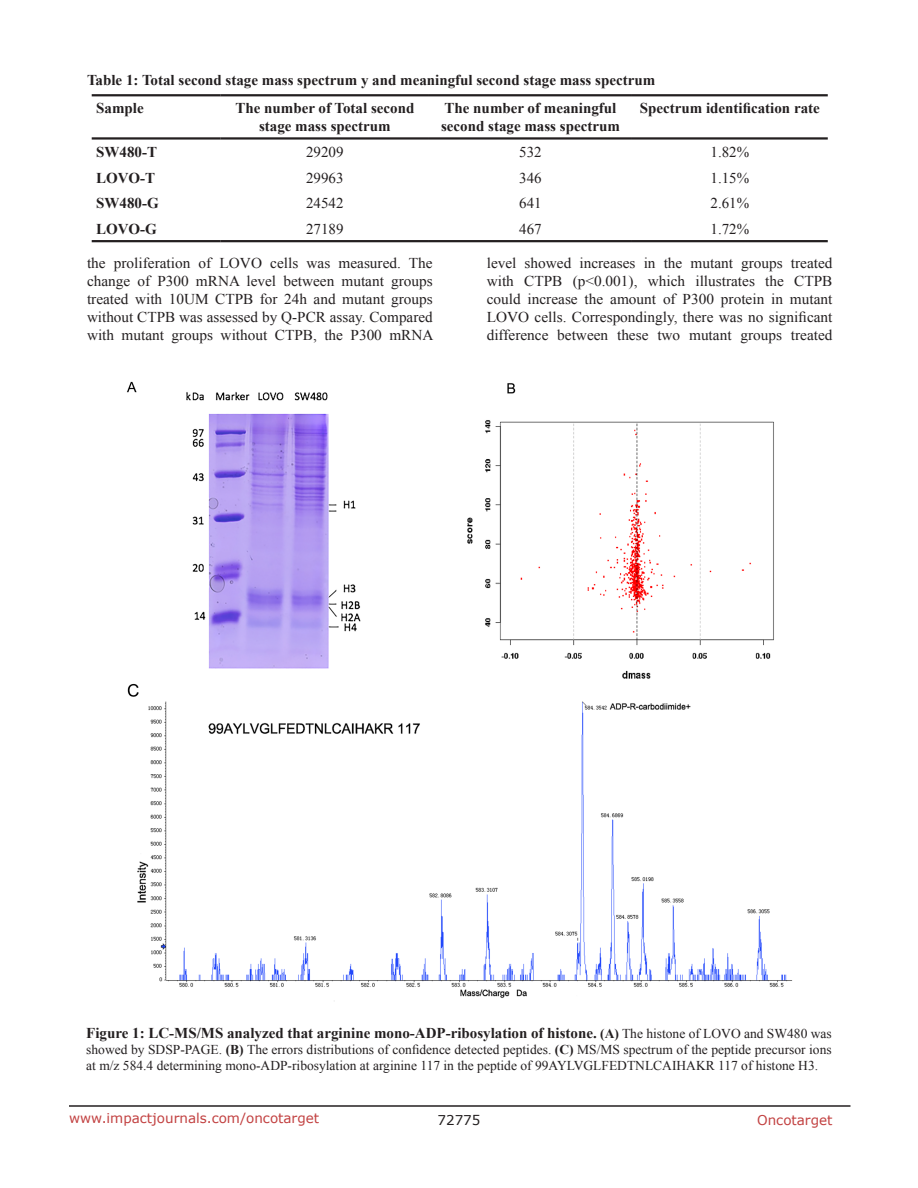
<style>
.page{position:relative;width:918px;height:1188px;background:#fff}
.page>*{position:absolute;margin:0;border:0;box-sizing:border-box;transform-origin:0 0}
.BodyText{font:15px/18px "Times New Roman";color:#231f20;text-align:justify}
.Table_head_centre{font:700 15px/18px "Times New Roman";color:#231f20;text-align:center}
.figuretext{font:700 15px "Times New Roman";color:#231f20}
.Table_head{font:700 15px "Times New Roman";color:#231f20}
.TableText1_Center{font:15px "Times New Roman";color:#231f20}
.TableText1{font:700 15px "Times New Roman";color:#231f20}
.figuretext-2{font:13.5px/16.2px "Times New Roman";color:#231f20}
.t1{font:13.5px "Verdana";color:#c24141}
.t2{font:13.5px "Verdana";color:#231f20}
.s1{font-size:13.5px}
.s2{font-weight:400;font-size:13.5px}
.s3{font-weight:700}
</style>
<div class="page">
<hr style="left:69px;top:1105px;width:781px;height:2px;background:#231f20">
<img style="left:127px;top:381px;width:666px;height:620px">
<svg style="left:92px;top:96px;width:736px;height:1px"></svg>
<hr style="left:92px;top:94px;width:129px;height:2px;background:#231f20">
<hr style="left:221px;top:94px;width:208px;height:2px;background:#231f20">
<hr style="left:429px;top:94px;width:203px;height:2px;background:#231f20">
<hr style="left:632px;top:94px;width:196px;height:2px;background:#231f20">
<hr style="left:92px;top:137px;width:129px;height:3px;background:#231f20">
<hr style="left:221px;top:137px;width:208px;height:3px;background:#231f20">
<hr style="left:429px;top:137px;width:203px;height:3px;background:#231f20">
<hr style="left:632px;top:137px;width:196px;height:3px;background:#231f20">
<hr style="left:92px;top:240px;width:129px;height:2px;background:#231f20">
<hr style="left:221px;top:240px;width:208px;height:2px;background:#231f20">
<hr style="left:429px;top:240px;width:203px;height:2px;background:#231f20">
<hr style="left:632px;top:240px;width:196px;height:2px;background:#231f20">
<p class="Table_head" style="left:87px;top:70px;width:570px">Table 1: Total second stage mass spectrum y and meaningful second stage mass spectrum</p>
<p class="Table_head_centre" style="left:96px;top:99px;width:49px">Sample</p>
<p class="Table_head_centre" style="left:235px;top:99px;width:180px">The number of Total second stage mass spectrum</p>
<p class="Table_head_centre" style="left:441px;top:99px;width:180px;text-align:left">The number of meaningful second stage mass spectrum</p>
<p class="Table_head_centre" style="left:640px;top:99px;width:181px">Spectrum identification rate</p>
<p class="TableText1" style="left:96px;top:142px;width:62px">SW480-T</p>
<p class="TableText1_Center" style="left:306px;top:142px;width:39px">29209</p>
<p class="TableText1_Center" style="left:519px;top:142px;width:24px">532</p>
<p class="TableText1_Center" style="left:711px;top:142px;width:40px">1.82%</p>
<p class="TableText1" style="left:96px;top:167px;width:60px">LOVO-T</p>
<p class="TableText1_Center" style="left:306px;top:168px;width:39px">29963</p>
<p class="TableText1_Center" style="left:519px;top:168px;width:24px">346</p>
<p class="TableText1_Center" style="left:711px;top:168px;width:40px">1.15%</p>
<p class="TableText1" style="left:96px;top:193px;width:64px">SW480-G</p>
<p class="TableText1_Center" style="left:306px;top:193px;width:39px">24542</p>
<p class="TableText1_Center" style="left:519px;top:193px;width:24px">641</p>
<p class="TableText1_Center" style="left:711px;top:193px;width:40px">2.61%</p>
<p class="TableText1" style="left:96px;top:218px;width:62px">LOVO-G</p>
<p class="TableText1_Center" style="left:306px;top:219px;width:39px">27189</p>
<p class="TableText1_Center" style="left:519px;top:219px;width:24px">467</p>
<p class="TableText1_Center" style="left:711px;top:219px;width:40px">1.72%</p>
<p class="BodyText" style="left:87px;top:253px;width:348px">the proliferation of LOVO cells was measured. The change of P300 mRNA level between mutant groups treated with 10UM CTPB for 24h and mutant groups without CTPB was assessed by Q-PCR assay. Compared with mutant groups without CTPB, the P300 mRNA</p>
<p class="BodyText" style="left:487px;top:253px;width:347px">level showed increases in the mutant groups treated with CTPB (p&lt;0.001), which illustrates the CTPB could increase the amount of P300 protein in mutant LOVO cells. Correspondingly, there was no significant difference between these two mutant groups treated</p>
<p class="figuretext" style="left:86px;top:1022px;width:747px">Figure 1: LC-MS/MS analyzed that arginine mono-ADP-ribosylation of histone. <span class="s1">(A)</span> <span class="s2">The histone of LOVO and SW480 was</span></p>
<p class="figuretext-2" style="left:86px;top:1041px;width:747px">showed by SDSP-PAGE. <span class="s3">(B)</span> The errors distributions of confidence detected peptides. <span class="s3">(C)</span> MS/MS spectrum of the peptide precursor ions at m/z 584.4 determining mono-ADP-ribosylation at arginine 117 in the peptide of 99AYLVGLFEDTNLCAIHAKR 117 of histone H3.</p>
<p class="t1" style="left:69px;top:1109px;width:252px">www.impactjournals.com/oncotarget</p>
<p class="t2" style="left:438px;top:1111px;width:44px">72775</p>
<p class="t1" style="left:757px;top:1111px;width:77px">Oncotarget</p>
</div>
